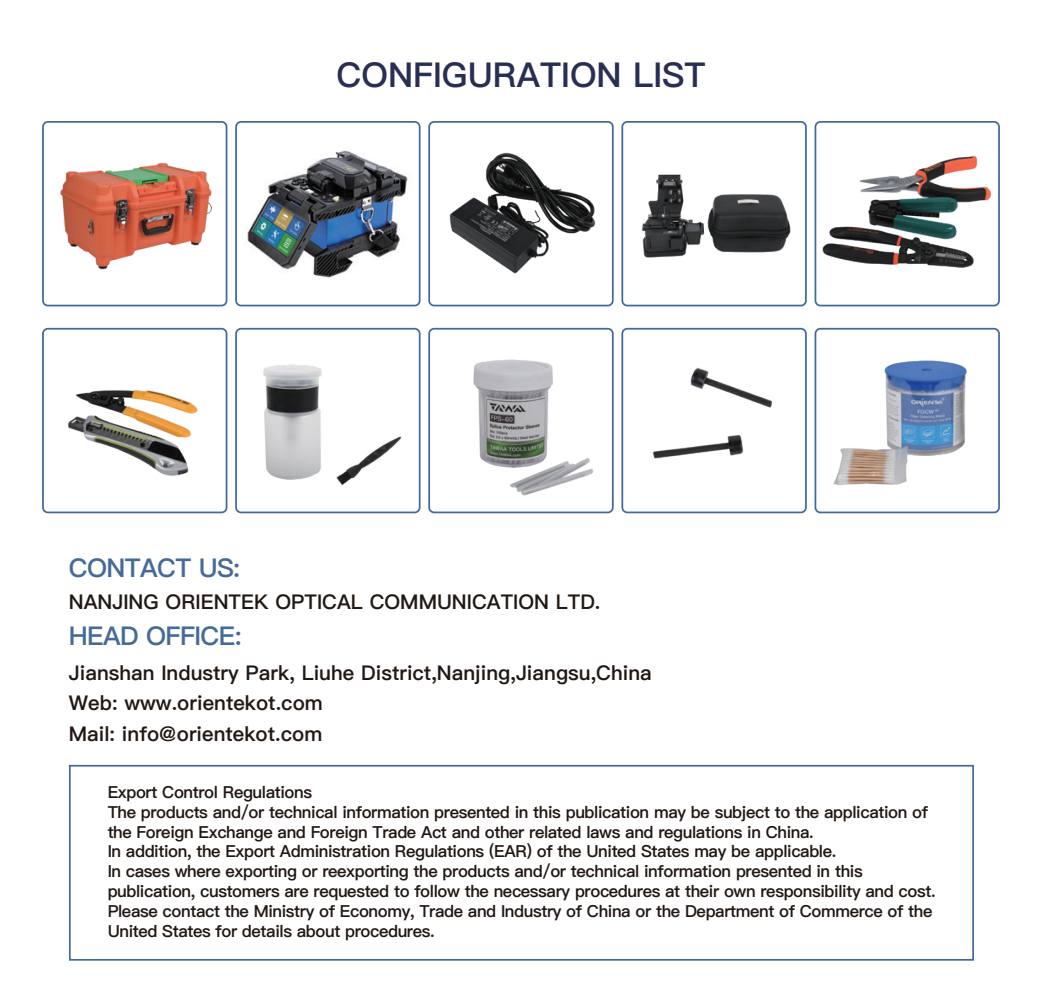
<style>
.page{position:relative;width:1042px;height:997px;background:#fff}
.page>*{position:absolute;margin:0;border:0;box-sizing:border-box;transform-origin:0 0}
.t1{font:34.3px "Ping Fang SC Heavy";color:#292e53}
.t2{font:25.9px "Ping Fang SC Heavy";letter-spacing:-.025em;color:#456a99}
.t3{font:20.3px/30.8px "Ping Fang SC Heavy";color:#211814}
.t4{font:16.62px/19.9px "Ping Fang SC Heavy";letter-spacing:-.025em;color:#211814}
</style>
<div class="page">
<img style="left:224px;top:121px;width:197px;height:186px">
<img style="left:642px;top:174px;width:149px;height:73px">
<img style="left:449px;top:152px;width:147px;height:95px">
<img style="left:68px;top:390px;width:69px;height:68px">
<img style="left:137px;top:327px;width:313px;height:187px">
<img style="left:469px;top:247px;width:520px;height:267px">
<img style="left:807px;top:155px;width:185px;height:130px">
<img style="left:811px;top:321px;width:187px;height:184px">
<div style="left:428px;top:328px;width:186px;height:185px;border:2px solid #446999;border-radius:5px"></div>
<div style="left:42px;top:328px;width:185px;height:185px;border:2px solid #446999;border-radius:5px"></div>
<div style="left:235px;top:328px;width:185px;height:185px;border:2px solid #446999;border-radius:5px"></div>
<div style="left:621px;top:328px;width:186px;height:185px;border:2px solid #446999;border-radius:5px"></div>
<div style="left:814px;top:328px;width:186px;height:185px;border:2px solid #446999;border-radius:5px"></div>
<img style="left:60px;top:148px;width:168px;height:128px">
<div style="left:621px;top:121px;width:186px;height:185px;border:2px solid #446999;border-radius:5px"></div>
<div style="left:428px;top:121px;width:186px;height:185px;border:2px solid #446999;border-radius:5px"></div>
<div style="left:814px;top:121px;width:186px;height:185px;border:2px solid #446999;border-radius:5px"></div>
<div style="left:42px;top:121px;width:185px;height:185px;border:2px solid #446999;border-radius:5px"></div>
<div style="left:235px;top:121px;width:185px;height:185px;border:2px solid #446999;border-radius:5px"></div>
<div style="left:69px;top:764px;width:905px;height:196px;border:2px solid #456a99"></div>
<h1 class="t1" style="left:336px;top:55px;width:371px">CONFIGURATION LIST</h1>
<h2 class="t2" style="left:69px;top:551px;width:173px">CONTACT US:</h2>
<p class="t3" style="left:69px;top:587px;width:533px">NANJING ORIENTEK OPTICAL COMMUNICATION LTD.</p>
<h2 class="t2" style="left:69px;top:620px;width:174px">HEAD OFFICE:</h2>
<p class="t3" style="left:69px;top:657px;width:584px">Jianshan Industry Park, Liuhe District,Nanjing,Jiangsu,China<br>Web: www.orientekot.com<br>Mail: info@orientekot.com</p>
<p class="t4" style="left:108px;top:781px;width:829px">Export Control Regulations<br>The products and/or technical information presented in this publication may be subject to the application of the Foreign Exchange and Foreign Trade Act and other related laws and regulations in China.<br>In addition, the Export Administration Regulations (EAR) of the United States may be applicable.<br>In cases where exporting or reexporting the products and/or technical information presented in this publication, customers are requested to follow the necessary procedures at their own responsibility and cost.<br>Please contact the Ministry of Economy, Trade and Industry of China or the Department of Commerce of the United States for details about procedures.</p>
</div>
